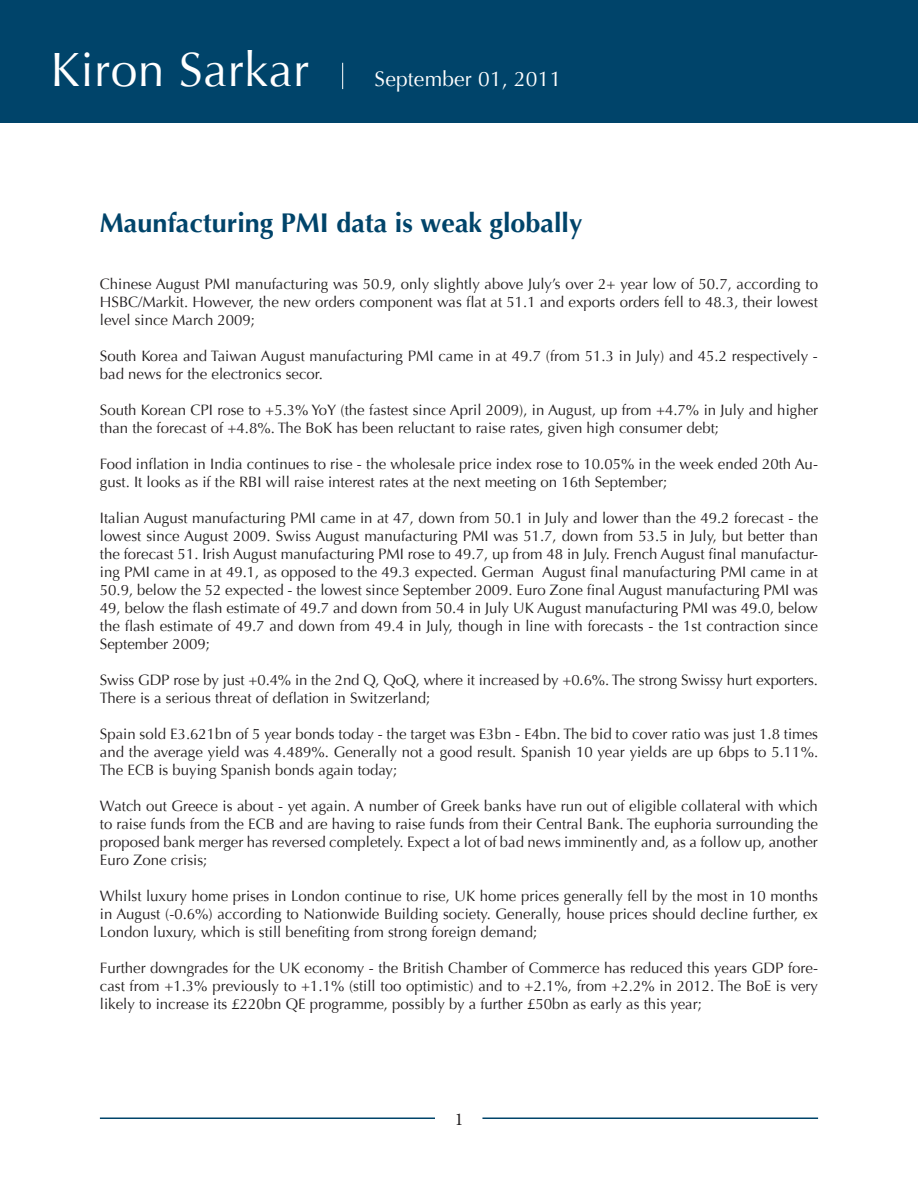
<style>
.page{position:relative;width:918px;height:1188px;background:#fff}
.page>*{position:absolute;margin:0;border:0;box-sizing:border-box;transform-origin:0 0}
.t1{font:48px "Optima";letter-spacing:.01em;color:#fff}
.t2{font:700 27px "Optima";color:#00446a}
.t3{font:21px "Optima";letter-spacing:.01em;color:#fff}
.t4{font:18px "Minion Pro";color:#231f20}
.t5{font:15px/18px "Optima";color:#231f20;text-align:justify}
</style>
<div class="page">
<div style="left:0;top:0;width:918px;height:123px;background:#00446a"></div>
<svg style="left:342px;top:63px;width:1px;height:26px"></svg>
<hr style="left:100px;top:1118px;width:335px;height:1px;background:#00446a">
<hr style="left:482px;top:1118px;width:336px;height:1px;background:#00446a">
<p class="t1" style="left:51px;top:42px;width:260px">Kiron Sarkar</p>
<p class="t3" style="left:375px;top:67px;width:188px">September 01, 2011</p>
<p class="t2" style="left:100px;top:207px;width:484px">Maunfacturing PMI data is weak globally</p>
<p class="t5" style="left:100px;top:275px;width:720px">Chinese August PMI manufacturing was 50.9, only slightly above July’s over 2+ year low of 50.7, according to HSBC/Markit. However, the new orders component was flat at 51.1 and exports orders fell to 48.3, their lowest level since March 2009;</p>
<p class="t5" style="left:100px;top:347px;width:720px">South Korea and Taiwan August manufacturing PMI came in at 49.7 (from 51.3 in July) and 45.2 respectively - bad news for the electronics secor.</p>
<p class="t5" style="left:100px;top:401px;width:720px">South Korean CPI rose to +5.3% YoY (the fastest since April 2009), in August, up from +4.7% in July and higher than the forecast of +4.8%. The BoK has been reluctant to raise rates, given high consumer debt;</p>
<p class="t5" style="left:100px;top:455px;width:720px">Food inflation in India continues to rise - the wholesale price index rose to 10.05% in the week ended 20th Au&shy;gust. It looks as if the RBI will raise interest rates at the next meeting on 16th September;</p>
<p class="t5" style="left:100px;top:509px;width:720px">Italian August manufacturing PMI came in at 47, down from 50.1 in July and lower than the 49.2 forecast - the lowest since August 2009. Swiss August manufacturing PMI was 51.7, down from 53.5 in July, but better than the forecast 51. Irish August manufacturing PMI rose to 49.7, up from 48 in July. French August final manufactur&shy;ing PMI came in at 49.1, as opposed to the 49.3 expected. German August final manufacturing PMI came in at 50.9, below the 52 expected - the lowest since September 2009. Euro Zone final August manufacturing PMI was 49, below the flash estimate of 49.7 and down from 50.4 in July UK August manufacturing PMI was 49.0, below the flash estimate of 49.7 and down from 49.4 in July, though in line with forecasts - the 1st contraction since September 2009;</p>
<p class="t5" style="left:100px;top:671px;width:720px">Swiss GDP rose by just +0.4% in the 2nd Q, QoQ, where it increased by +0.6%. The strong Swissy hurt exporters.<br>There is a serious threat of deflation in Switzerland;</p>
<p class="t5" style="left:100px;top:725px;width:720px">Spain sold E3.621bn of 5 year bonds today - the target was E3bn - E4bn. The bid to cover ratio was just 1.8 times and the average yield was 4.489%. Generally not a good result. Spanish 10 year yields are up 6bps to 5.11%.<br>The ECB is buying Spanish bonds again today;</p>
<p class="t5" style="left:100px;top:797px;width:720px">Watch out Greece is about - yet again. A number of Greek banks have run out of eligible collateral with which to raise funds from the ECB and are having to raise funds from their Central Bank. The euphoria surrounding the proposed bank merger has reversed completely. Expect a lot of bad news imminently and, as a follow up, another Euro Zone crisis;</p>
<p class="t5" style="left:100px;top:887px;width:720px">Whilst luxury home prises in London continue to rise, UK home prices generally fell by the most in 10 months in August (-0.6%) according to Nationwide Building society. Generally, house prices should decline further, ex London luxury, which is still benefiting from strong foreign demand;</p>
<p class="t5" style="left:100px;top:959px;width:720px">Further downgrades for the UK economy - the British Chamber of Commerce has reduced this years GDP fore&shy;cast from +1.3% previously to +1.1% (still too optimistic) and to +2.1%, from +2.2% in 2012. The BoE is very likely to increase its £220bn QE programme, possibly by a further £50bn as early as this year;</p>
<p class="t4" style="left:455px;top:1107px;width:10px">1</p>
</div>
